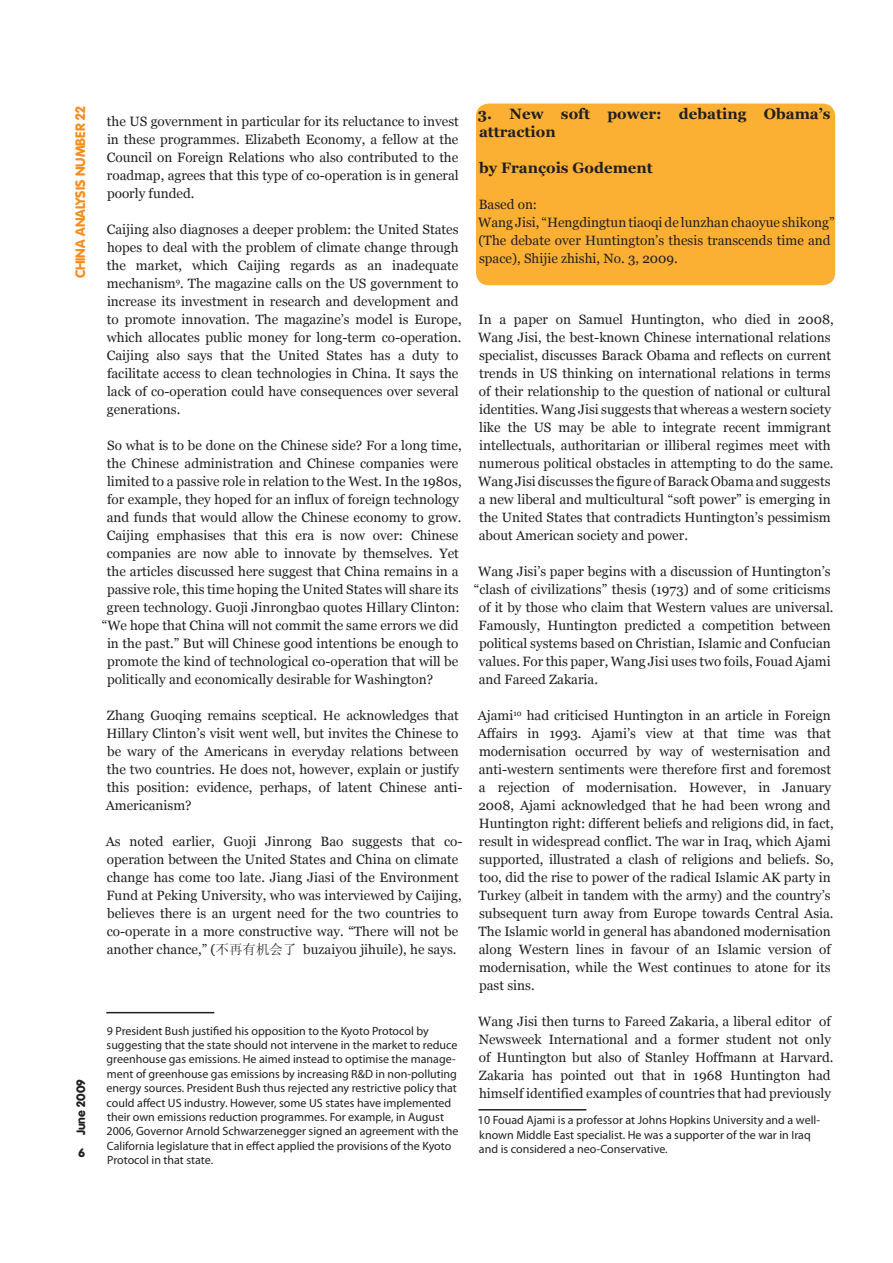
<style>
.page{position:relative;width:893px;height:1263px;background:#fff}
.page>*{position:absolute;margin:0;border:0;box-sizing:border-box;transform-origin:0 0}
.t1{font:700 15px/18px "Georgia";color:#231f20}
.t2{font:13.5px/18px "Georgia";color:#231f20}
.t3{font:900 13.5px "VAG Rounded Std";color:#f68e1e}
.t4{font:12px/14.4px "Myriad Pro";color:#231f20}
.t5{font:900 12px "VAG Rounded Std";color:#231f20}
.s1{font-family:"Sim Sun"}
</style>
<div class="page">
<div style="left:476px;top:104px;width:359px;height:181px;background:#fbb034;border-radius:13px"></div>
<hr style="left:106px;top:1012px;width:108px;height:1px;background:#231f20">
<hr style="left:478px;top:1109px;width:108px;height:1px;background:#231f20">
<p class="t3" style="left:72px;top:278px;width:174px;rotate:-90deg">CHINA ANALYSIS NUMBER 22</p>
<p class="t5" style="left:74px;top:1135px;width:58px;rotate:-90deg">June 2009</p>
<p class="t5" style="left:79px;top:1145px;width:8px">6</p>
<p class="t2" style="left:107px;top:112px;width:354px;text-align:justify">the US government in particular for its reluctance to invest in these programmes. Elizabeth Economy, a fellow at the Council on Foreign Relations who also contributed to the roadmap, agrees that this type of co-operation is in general poorly funded.</p>
<p class="t2" style="left:107px;top:220px;width:356px">Caijing also diagnoses a deeper problem: the United States hopes to deal with the problem of climate change through the market, which Caijing regards as an inadequate mechanism<sup>9</sup>. The magazine calls on the US government to increase its investment in research and development and to promote innovation. The magazine’s model is Europe, which allocates public money for long-term co-operation.<br>Caijing also says that the United States has a duty to facilitate access to clean technologies in China. It says the lack of co-operation could have consequences over several generations.</p>
<p class="t2" style="left:107px;top:436px;width:356px">So what is to be done on the Chinese side? For a long time,</p>
<p class="t2" style="left:107px;top:454px;width:353px">the Chinese administration and Chinese companies were</p>
<p class="t2" style="left:107px;top:472px;width:356px">limited to a passive role in relation to the West. In the 1980s,</p>
<p class="t2" style="left:107px;top:490px;width:353px">for example, they hoped for an influx of foreign technology</p>
<p class="t2" style="left:107px;top:508px;width:356px">and funds that would allow the Chinese economy to grow.</p>
<p class="t2" style="left:107px;top:526px;width:353px">Caijing emphasises that this era is now over: Chinese</p>
<p class="t2" style="left:107px;top:544px;width:354px">companies are now able to innovate by themselves. Yet</p>
<p class="t2" style="left:107px;top:562px;width:353px">the articles discussed here suggest that China remains in a</p>
<p class="t2" style="left:107px;top:580px;width:353px">passive role, this time hoping the United States will share its</p>
<p class="t2" style="left:107px;top:598px;width:354px">green technology. Guoji Jinrongbao quotes Hillary Clinton:</p>
<p class="t2" style="left:102px;top:616px;width:358px">“We hope that China will not commit the same errors we did</p>
<p class="t2" style="left:107px;top:634px;width:353px">in the past.” But will Chinese good intentions be enough to</p>
<p class="t2" style="left:107px;top:652px;width:353px">promote the kind of technological co-operation that will be</p>
<p class="t2" style="left:107px;top:670px;width:328px">politically and economically desirable for Washington?</p>
<p class="t2" style="left:106px;top:706px;width:358px">Zhang Guoqing remains sceptical. He acknowledges that Hillary Clinton’s visit went well, but invites the Chinese to be wary of the Americans in everyday relations between the two countries. He does not, however, explain or justify this position: evidence, perhaps, of latent Chinese anti-Americanism?</p>
<p class="t2" style="left:106px;top:832px;width:358px">As noted earlier, Guoji Jinrong Bao suggests that co&shy;operation between the United States and China on climate change has come too late. Jiang Jiasi of the Environment Fund at Peking University, who was interviewed by Caijing, believes there is an urgent need for the two countries to co-operate in a more constructive way. “There will not be another chance,” (<span class="s1">不再有机会了</span> buzaiyou jihuile), he says.</p>
<p class="t4" style="left:107px;top:1023px;width:354px">9 President Bush justified his opposition to the Kyoto Protocol by suggesting that the state should not intervene in the market to reduce greenhouse gas emissions. He aimed instead to optimise the manage&shy;ment of greenhouse gas emissions by increasing R&amp;D in non-polluting energy sources. President Bush thus rejected any restrictive policy that could affect US industry. However, some US states have implemented their own emissions reduction programmes. For example, in August 2006, Governor Arnold Schwarzenegger signed an agreement with the California legislature that in effect applied the provisions of the Kyoto Protocol in that state.</p>
<p class="t1" style="left:478px;top:104px;width:354px">3. New soft power: debating Obama’s attraction</p>
<p class="t1" style="left:479px;top:158px;width:175px">by François Godement</p>
<p class="t2" style="left:479px;top:195px;width:60px">Based on:</p>
<p class="t2" style="left:478px;top:213px;width:358px">Wang Jisi, “Hengdingtun tiaoqi de lunzhan chaoyue shikong” (The debate over Huntington’s thesis transcends time and space), Shijie zhishi, No. 3, 2009.</p>
<p class="t2" style="left:478px;top:310px;width:357px">In a paper on Samuel Huntington, who died in 2008, Wang Jisi, the best-known Chinese international relations specialist, discusses Barack Obama and reflects on current trends in US thinking on international relations in terms of their relationship to the question of national or cultural identities. Wang Jisi suggests that whereas a western society like the US may be able to integrate recent immigrant intellectuals, authoritarian or illiberal regimes meet with numerous political obstacles in attempting to do the same.<br>Wang Jisi discusses the figure of Barack Obama and suggests a new liberal and multicultural “soft power” is emerging in the United States that contradicts Huntington’s pessimism about American society and power.</p>
<p class="t2" style="left:478px;top:562px;width:354px">Wang Jisi’s paper begins with a discussion of Huntington’s</p>
<p class="t2" style="left:474px;top:580px;width:358px">“clash of civilizations” thesis (1973) and of some criticisms</p>
<p class="t2" style="left:479px;top:598px;width:356px">of it by those who claim that Western values are universal.</p>
<p class="t2" style="left:479px;top:616px;width:354px">Famously, Huntington predicted a competition between</p>
<p class="t2" style="left:479px;top:634px;width:353px">political systems based on Christian, Islamic and Confucian</p>
<p class="t2" style="left:479px;top:652px;width:353px">values. For this paper, Wang Jisi uses two foils, Fouad Ajami</p>
<p class="t2" style="left:479px;top:670px;width:121px">and Fareed Zakaria.</p>
<p class="t2" style="left:478px;top:706px;width:357px">Ajami<sup>10</sup> had criticised Huntington in an article in Foreign Affairs in 1993. Ajami’s view at that time was that modernisation occurred by way of westernisation and anti-western sentiments were therefore first and foremost a rejection of modernisation. However, in January 2008, Ajami acknowledged that he had been wrong and Huntington right: different beliefs and religions did, in fact, result in widespread conflict. The war in Iraq, which Ajami supported, illustrated a clash of religions and beliefs. So, too, did the rise to power of the radical Islamic AK party in Turkey (albeit in tandem with the army) and the country’s subsequent turn away from Europe towards Central Asia.<br>The Islamic world in general has abandoned modernisation along Western lines in favour of an Islamic version of modernisation, while the West continues to atone for its past sins.</p>
<p class="t2" style="left:478px;top:1012px;width:357px">Wang Jisi then turns to Fareed Zakaria, a liberal editor of Newsweek International and a former student not only of Huntington but also of Stanley Hoffmann at Harvard.<br>Zakaria has pointed out that in 1968 Huntington had himself identified examples of countries that had previously</p>
<p class="t4" style="left:478px;top:1113px;width:344px">10 Fouad Ajami is a professor at Johns Hopkins University and a well&shy;known Middle East specialist. He was a supporter of the war in Iraq and is considered a neo-Conservative.</p>
</div>
